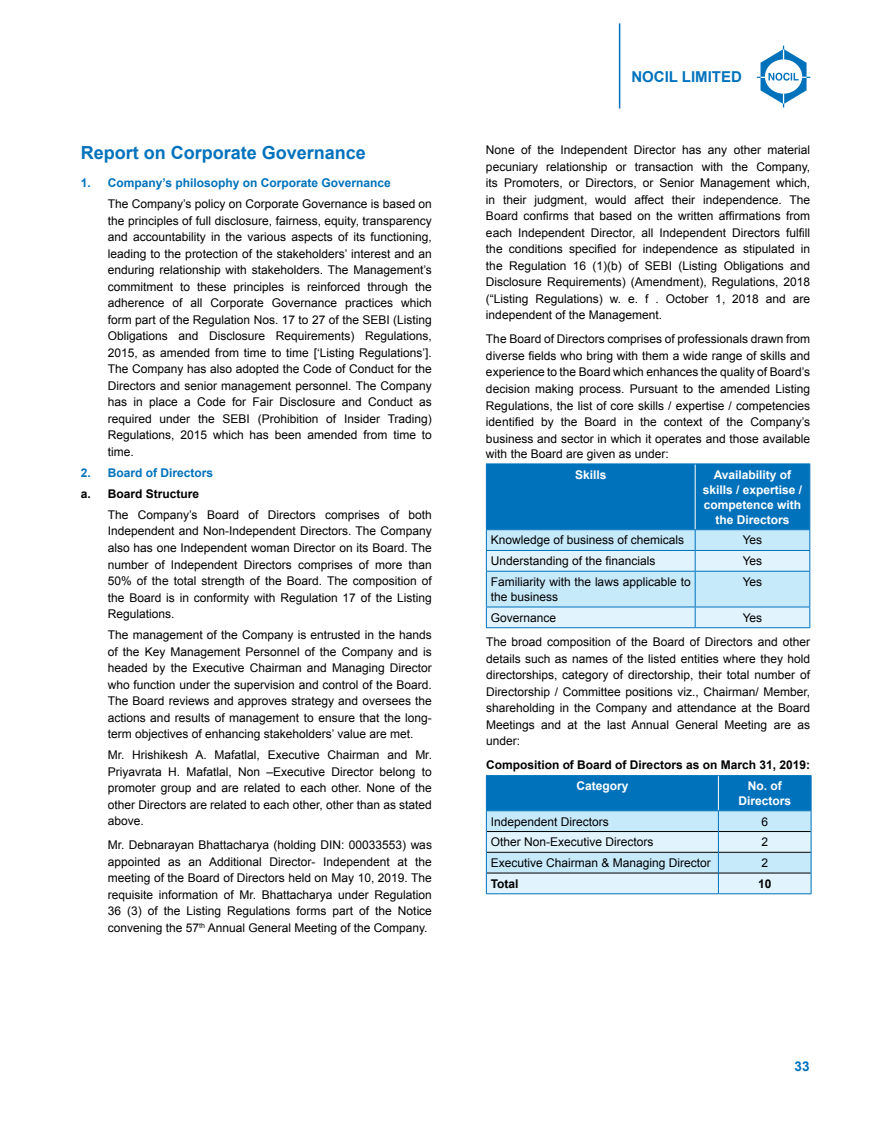
<style>
.page{position:relative;width:891px;height:1122px;background:#fff}
.page>*{position:absolute;margin:0;border:0;box-sizing:border-box;transform-origin:0 0}
.t1{font:700 18px "Arial";color:#0072bc}
.t2{font:700 15px "Arial";color:#0072bc}
.t3{font:700 13.5px "Arial";color:#0072bc}
.t4{font:12px/16.5px "Arial";color:#000;text-align:justify}
.t5{font:700 12px/21.1px "Arial";color:#000}
.t6{font:700 12px/15px "Arial";color:#fff;text-align:center}
.t7{font:700 12px "Arial";color:#0072bc}
.s1{font-weight:700;color:#0072bc}
.s2{font-weight:700;color:#fff}
.s3{color:#fff}
</style>
<div class="page">
<hr style="left:619px;top:23px;width:1px;height:85px;background:#0072bc">
<svg style="left:757px;top:46px;width:53px;height:61px"></svg>
<svg style="left:486px;top:464px;width:324px;height:163px;background:#79b9e0"></svg>
<hr style="left:486px;top:627px;width:209px;height:1px;background:#0072bc">
<hr style="left:695px;top:627px;width:115px;height:1px;background:#0072bc">
<hr style="left:486px;top:463px;width:209px;height:1px;background:#0072bc">
<hr style="left:486px;top:464px;width:1px;height:65px;background:#0072bc">
<hr style="left:695px;top:463px;width:115px;height:1px;background:#0072bc">
<hr style="left:809px;top:464px;width:1px;height:65px;background:#0072bc">
<hr style="left:486px;top:529px;width:209px;height:1px;background:#0072bc">
<hr style="left:695px;top:529px;width:115px;height:1px;background:#0072bc">
<svg style="left:486px;top:776px;width:326px;height:117px;background:#8ec3e2"></svg>
<hr style="left:486px;top:893px;width:232px;height:1px;background:#0072bc">
<hr style="left:718px;top:893px;width:93px;height:1px;background:#0072bc">
<hr style="left:486px;top:775px;width:232px;height:1px;background:#0072bc">
<hr style="left:486px;top:775px;width:1px;height:35px;background:#0072bc">
<hr style="left:718px;top:775px;width:93px;height:1px;background:#0072bc">
<hr style="left:811px;top:775px;width:1px;height:35px;background:#0072bc">
<hr style="left:486px;top:810px;width:232px;height:1px;background:#0072bc">
<hr style="left:718px;top:810px;width:93px;height:1px;background:#0072bc">
<p class="t1" style="left:81px;top:142px;width:287px">Report on Corporate Governance</p>
<p class="t4" style="left:108px;top:172px;width:326px;line-height:21px;text-indent:-27px"><span class="s1">1. Company’s philosophy on Corporate Governance<br></span>The Company’s policy on Corporate Governance is based on</p>
<p class="t4" style="left:108px;top:212px;width:326px">the principles of full disclosure, fairness, equity, transparency and accountability in the various aspects of its functioning, leading to the protection of the stakeholders’ interest and an enduring relationship with stakeholders. The Management’s commitment to these principles is reinforced through the adherence of all Corporate Governance practices which form part of the Regulation Nos. 17 to 27 of the SEBI (Listing Obligations and Disclosure Requirements) Regulations, 2015, as amended from time to time [‘Listing Regulations’].<br>The Company has also adopted the Code of Conduct for the Directors and senior management personnel. The Company has in place a Code for Fair Disclosure and Conduct as required under the SEBI (Prohibition of Insider Trading)<br>Regulations, 2015 which has been amended from time to time.</p>
<p class="t7" style="left:81px;top:466px;width:134px">2. Board of Directors</p>
<p class="t5" style="left:81px;top:483px;width:120px">a. Board Structure</p>
<p class="t4" style="left:108px;top:506px;width:326px">The Company’s Board of Directors comprises of both</p>
<p class="t4" style="left:108px;top:523px;width:326px">Independent and Non-Independent Directors. The Company also has one Independent woman Director on its Board. The number of Independent Directors comprises of more than 50% of the total strength of the Board. The composition of the Board is in conformity with Regulation 17 of the Listing Regulations.</p>
<p class="t4" style="left:108px;top:626px;width:326px">The management of the Company is entrusted in the hands of the Key Management Personnel of the Company and is headed by the Executive Chairman and Managing Director who function under the supervision and control of the Board.<br>The Board reviews and approves strategy and oversees the actions and results of management to ensure that the long&shy;term objectives of enhancing stakeholders’ value are met.</p>
<p class="t4" style="left:108px;top:746px;width:326px">Mr. Hrishikesh A. Mafatlal, Executive Chairman and Mr.<br>Priyavrata H. Mafatlal, Non –Executive Director belong to promoter group and are related to each other. None of the other Directors are related to each other, other than as stated above.</p>
<p class="t4" style="left:108px;top:836px;width:326px">Mr. Debnarayan Bhattacharya (holding DIN: 00033553) was appointed as an Additional Director- Independent at the meeting of the Board of Directors held on May 10, 2019. The requisite information of Mr. Bhattacharya under Regulation 36 (3) of the Listing Regulations forms part of the Notice convening the 57<sup>th</sup> Annual General Meeting of the Company.</p>
<p class="t2" style="left:631px;top:68px;width:112px">NOCIL LIMITED</p>
<p class="t4" style="left:486px;top:142px;width:326px">None of the Independent Director has any other material pecuniary relationship or transaction with the Company, its Promoters, or Directors, or Senior Management which, in their judgment, would affect their independence. The Board confirms that based on the written affirmations from each Independent Director, all Independent Directors fulfill the conditions specified for independence as stipulated in the Regulation 16 (1)(b) of SEBI (Listing Obligations and Disclosure Requirements) (Amendment), Regulations, 2018 (“Listing Regulations) w. e. f . October 1, 2018 and are independent of the Management.</p>
<p class="t4" style="left:486px;top:331px;width:326px">The Board of Directors comprises of professionals drawn from diverse fields who bring with them a wide range of skills and experience to the Board which enhances the quality of Board’s decision making process. Pursuant to the amended Listing Regulations, the list of core skills / expertise / competencies identified by the Board in the context of the Company’s business and sector in which it operates and those available</p>
<p class="t4" style="left:575px;top:442px;width:95px;line-height:21.1px;text-indent:-89px">with the Board are given as under:<br><span class="s2">Skills</span></p>
<p class="t6" style="left:703px;top:467px;width:101px">Availability of skills / expertise / competence with the Directors</p>
<p class="t4" style="left:491px;top:532px;width:195px">Knowledge of business of chemicals</p>
<p class="t4" style="left:743px;top:532px;width:21px">Yes</p>
<p class="t4" style="left:491px;top:552px;width:166px">Understanding of the financials</p>
<p class="t4" style="left:743px;top:552px;width:21px">Yes</p>
<p class="t4" style="left:491px;top:574px;width:201px;line-height:15px">Familiarity with the laws applicable to the business</p>
<p class="t4" style="left:743px;top:573px;width:21px">Yes</p>
<p class="t4" style="left:491px;top:609px;width:67px">Governance</p>
<p class="t4" style="left:486px;top:605px;width:326px;line-height:24.3px;text-indent:257px">Yes<br>The broad composition of the Board of Directors and other</p>
<p class="t4" style="left:486px;top:650px;width:326px">details such as names of the listed entities where they hold directorships, category of directorship, their total number of Directorship / Committee positions viz., Chairman/ Member, shareholding in the Company and attendance at the Board Meetings and at the last Annual General Meeting are as under:</p>
<p class="t5" style="left:576px;top:754px;width:235px;text-indent:-90px">Composition of Board of Directors as on March 31, 2019:<br><span class="s3">Category</span></p>
<p class="t6" style="left:738px;top:778px;width:54px;line-height:14.4px">No. of<br>Directors</p>
<p class="t4" style="left:491px;top:812px;width:120px">Independent Directors</p>
<p class="t4" style="left:761px;top:812px;width:8px">6</p>
<p class="t4" style="left:491px;top:833px;width:164px">Other Non-Executive Directors</p>
<p class="t4" style="left:761px;top:833px;width:8px">2</p>
<p class="t4" style="left:491px;top:854px;width:222px">Executive Chairman &amp; Managing Director</p>
<p class="t4" style="left:761px;top:854px;width:8px">2</p>
<p class="t5" style="left:491px;top:872px;width:29px">Total</p>
<p class="t5" style="left:758px;top:872px;width:15px">10</p>
<p class="t3" style="left:795px;top:1058px;width:17px">33</p>
</div>
